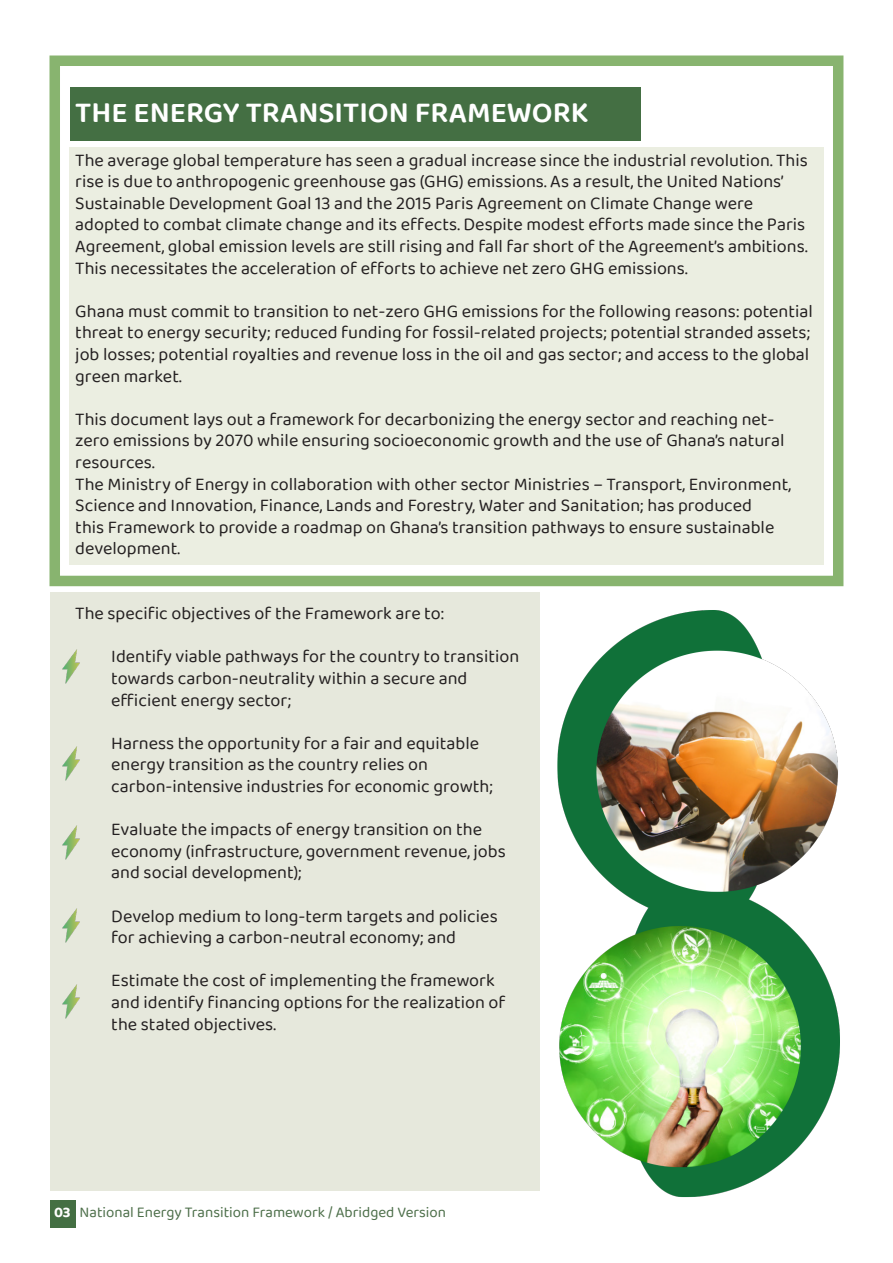
<style>
.page{position:relative;width:893px;height:1263px;background:#fff}
.page>*{position:absolute;margin:0;border:0;box-sizing:border-box;transform-origin:0 0}
.t1{font:600 30px "Baloo 2";color:#fff}
.t2{font:18px/21.6px "Baloo 2";color:#231f20}
.t3{font:15px "Baloo 2";color:#4c6e49}
.s1{font-weight:700;color:#fff}
</style>
<div class="page">
<div style="left:50px;top:1200px;width:25px;height:28px;background:#446f43"></div>
<div style="left:50px;top:592px;width:489px;height:599px;background:#e6e8dc"></div>
<div style="left:69px;top:147px;width:755px;height:418px;background:#ebeee1"></div>
<img style="left:505px;top:570px;width:339px;height:628px">
<img style="left:62px;top:649px;width:18px;height:35px">
<img style="left:62px;top:746px;width:18px;height:35px">
<img style="left:62px;top:825px;width:18px;height:35px">
<img style="left:62px;top:908px;width:18px;height:35px">
<img style="left:62px;top:984px;width:18px;height:35px">
<div style="left:50px;top:56px;width:793px;height:530px;border:10px solid #88b46f"></div>
<div style="left:70px;top:87px;width:570px;height:54px;background:#446f43"></div>
<p class="t1" style="left:75px;top:91px;width:515px">THE ENERGY TRANSITION FRAMEWORK</p>
<p class="t2" style="left:75px;top:150px;width:734px">The average global temperature has seen a gradual increase since the industrial revolution. This rise is due to anthropogenic greenhouse gas (GHG) emissions. As a result, the United Nations’ Sustainable Development Goal 13 and the 2015 Paris Agreement on Climate Change were adopted to combat climate change and its effects. Despite modest efforts made since the Paris Agreement, global emission levels are still rising and fall far short of the Agreement’s ambitions.<br>This necessitates the acceleration of efforts to achieve net zero GHG emissions.</p>
<p class="t2" style="left:75px;top:301px;width:739px">Ghana must commit to transition to net-zero GHG emissions for the following reasons: potential threat to energy security; reduced funding for fossil-related projects; potential stranded assets; job losses; potential royalties and revenue loss in the oil and gas sector; and access to the global green market.</p>
<p class="t2" style="left:75px;top:409px;width:711px">This document lays out a framework for decarbonizing the energy sector and reaching net&shy;zero emissions by 2070 while ensuring socioeconomic growth and the use of Ghana’s natural resources.</p>
<p class="t2" style="left:75px;top:474px;width:717px">The Ministry of Energy in collaboration with other sector Ministries – Transport, Environment, Science and Innovation, Finance, Lands and Forestry, Water and Sanitation; has produced<br>this Framework to provide a roadmap on Ghana’s transition pathways to ensure sustainable development.</p>
<p class="t2" style="left:75px;top:603px;width:370px">The specific objectives of the Framework are to:</p>
<p class="t2" style="left:111px;top:647px;width:409px">Identify viable pathways for the country to transition</p>
<p class="t2" style="left:111px;top:668px;width:358px">towards carbon-neutrality within a secure and</p>
<p class="t2" style="left:111px;top:690px;width:182px">efficient energy sector;</p>
<p class="t2" style="left:111px;top:733px;width:369px">Harness the opportunity for a fair and equitable</p>
<p class="t2" style="left:111px;top:755px;width:318px">energy transition as the country relies on</p>
<p class="t2" style="left:111px;top:776px;width:383px">carbon-intensive industries for economic growth;</p>
<p class="t2" style="left:111px;top:819px;width:372px">Evaluate the impacts of energy transition on the</p>
<p class="t2" style="left:111px;top:841px;width:396px">economy (infrastructure, government revenue, jobs</p>
<p class="t2" style="left:111px;top:863px;width:192px">and social development);</p>
<p class="t2" style="left:111px;top:906px;width:388px">Develop medium to long-term targets and policies</p>
<p class="t2" style="left:111px;top:927px;width:346px">for achieving a carbon-neutral economy; and</p>
<p class="t2" style="left:111px;top:971px;width:385px">Estimate the cost of implementing the framework</p>
<p class="t2" style="left:111px;top:992px;width:396px">and identify financing options for the realization of</p>
<p class="t2" style="left:111px;top:1014px;width:166px">the stated objectives.</p>
<p class="t3" style="left:54px;top:1202px;width:394px"><span class="s1">03</span> National Energy Transition Framework / Abridged Version</p>
</div>
